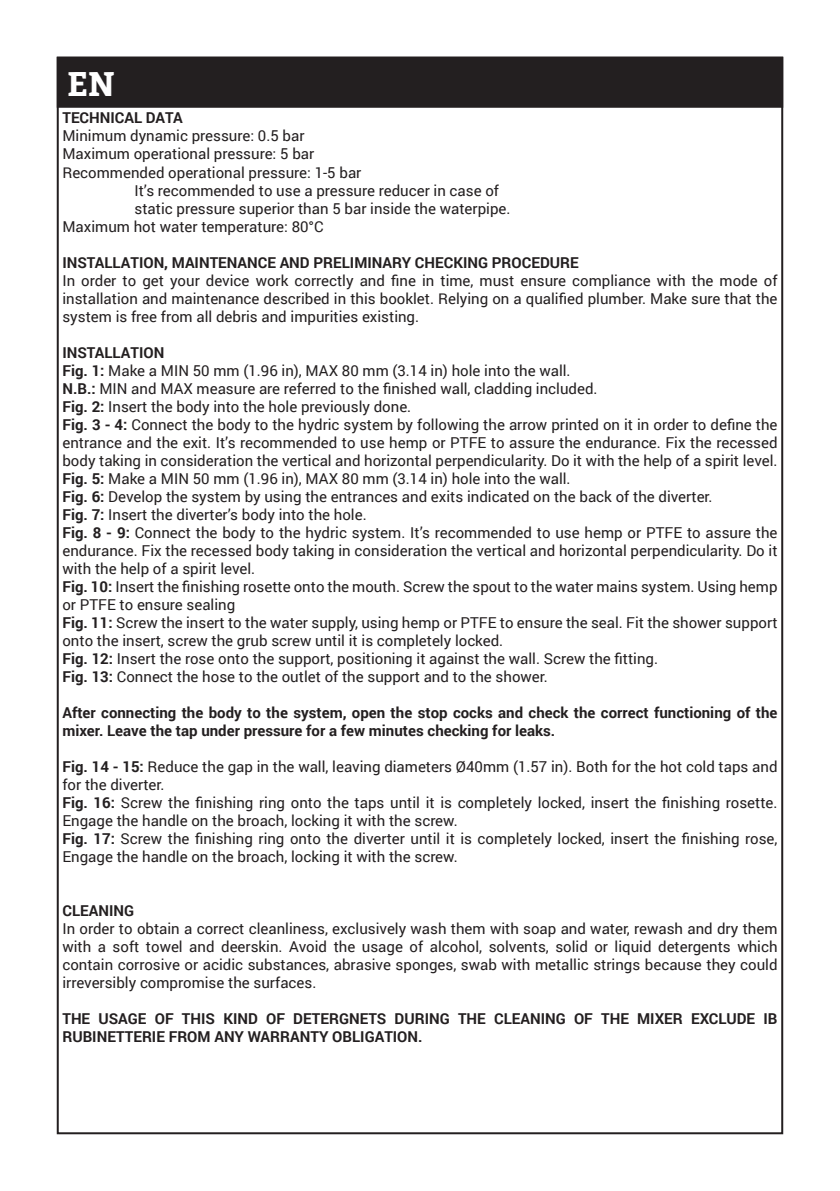
<style>
.page{position:relative;width:840px;height:1191px;background:#fff}
.page>*{position:absolute;margin:0;border:0;box-sizing:border-box;transform-origin:0 0}
.t1{font:700 34px "Bitter";color:#fff}
.t2{font:15px/18px "Roboto";color:#231f20}
.t3{font:700 15px/18px "Roboto";color:#231f20}
.s1{font-weight:700}
</style>
<div class="page">
<div style="left:58px;top:58px;width:723px;height:49px;background:#231f20"></div>
<div style="left:57px;top:57px;width:725px;height:51px;border:2px solid #231f20"></div>
<p class="t1" style="left:67px;top:63px;width:50px">EN</p>
<p class="t3" style="left:62px;top:109px;width:122px">TECHNICAL DATA</p>
<p class="t2" style="left:62px;top:127px;width:243px">Minimum dynamic pressure: 0.5 bar</p>
<p class="t2" style="left:62px;top:145px;width:253px">Maximum operational pressure: 5 bar</p>
<p class="t2" style="left:62px;top:163px;width:300px">Recommended operational pressure: 1-5 bar</p>
<p class="t2" style="left:134px;top:181px;width:366px">It’s recommended to use a pressure reducer in case of</p>
<p class="t2" style="left:134px;top:199px;width:377px">static pressure superior than 5 bar inside the waterpipe.</p>
<p class="t2" style="left:62px;top:217px;width:262px">Maximum hot water temperature: 80°C</p>
<p class="t3" style="left:62px;top:253px;width:517px">INSTALLATION, MAINTENANCE AND PRELIMINARY CHECKING PROCEDURE</p>
<p class="t2" style="left:62px;top:271px;width:716px;text-align:justify">In order to get your device work correctly and fine in time, must ensure compliance with the mode of installation and maintenance described in this booklet. Relying on a qualified plumber. Make sure that the system is free from all debris and impurities existing.</p>
<p class="t3" style="left:62px;top:343px;width:103px">INSTALLATION</p>
<p class="t2" style="left:62px;top:361px;width:509px"><span class="s1">Fig. 1:</span> Make a MIN 50 mm (1.96 in), MAX 80 mm (3.14 in) hole into the wall.</p>
<p class="t2" style="left:62px;top:379px;width:536px"><span class="s1">N.B.:</span> MIN and MAX measure are referred to the finished wall, cladding included.</p>
<p class="t2" style="left:62px;top:397px;width:350px"><span class="s1">Fig. 2:</span> Insert the body into the hole previously done.</p>
<p class="t2" style="left:62px;top:415px;width:716px;text-align:justify"><span class="s1">Fig. 3 - 4:</span> Connect the body to the hydric system by following the arrow printed on it in order to define the entrance and the exit. It’s recommended to use hemp or PTFE to assure the endurance. Fix the recessed body taking in consideration the vertical and horizontal perpendicularity. Do it with the help of a spirit level.</p>
<p class="t2" style="left:62px;top:469px;width:509px"><span class="s1">Fig. 5:</span> Make a MIN 50 mm (1.96 in), MAX 80 mm (3.14 in) hole into the wall.</p>
<p class="t2" style="left:62px;top:487px;width:651px"><span class="s1">Fig. 6:</span> Develop the system by using the entrances and exits indicated on the back of the diverter.</p>
<p class="t2" style="left:62px;top:505px;width:305px"><span class="s1">Fig. 7:</span> Insert the diverter’s body into the hole.</p>
<p class="t2" style="left:62px;top:523px;width:716px;text-align:justify"><span class="s1">Fig. 8 - 9:</span> Connect the body to the hydric system. It’s recommended to use hemp or PTFE to assure the endurance. Fix the recessed body taking in consideration the vertical and horizontal perpendicularity. Do it with the help of a spirit level.</p>
<p class="t2" style="left:62px;top:577px;width:716px"><span class="s1">Fig. 10:</span> Insert the finishing rosette onto the mouth. Screw the spout to the water mains system. Using hemp or PTFE to ensure sealing</p>
<p class="t2" style="left:62px;top:613px;width:716px"><span class="s1">Fig. 11:</span> Screw the insert to the water supply, using hemp or PTFE to ensure the seal. Fit the shower support onto the insert, screw the grub screw until it is completely locked.</p>
<p class="t2" style="left:62px;top:649px;width:597px"><span class="s1">Fig. 12:</span> Insert the rose onto the support, positioning it against the wall. Screw the fitting.</p>
<p class="t2" style="left:62px;top:667px;width:486px"><span class="s1">Fig. 13:</span> Connect the hose to the outlet of the support and to the shower.</p>
<p class="t3" style="left:62px;top:703px;width:716px">After connecting the body to the system, open the stop cocks and check the correct functioning of the mixer. Leave the tap under pressure for a few minutes checking for leaks.</p>
<p class="t2" style="left:62px;top:757px;width:716px"><span class="s1">Fig. 14 - 15:</span> Reduce the gap in the wall, leaving diameters Ø40mm (1.57 in). Both for the hot cold taps and for the diverter.</p>
<p class="t2" style="left:62px;top:793px;width:716px"><span class="s1">Fig. 16:</span> Screw the finishing ring onto the taps until it is completely locked, insert the finishing rosette.<br>Engage the handle on the broach, locking it with the screw.</p>
<p class="t2" style="left:62px;top:829px;width:716px"><span class="s1">Fig. 17:</span> Screw the finishing ring onto the diverter until it is completely locked, insert the finishing rose,<br>Engage the handle on the broach, locking it with the screw.</p>
<p class="t3" style="left:62px;top:901px;width:73px">CLEANING</p>
<p class="t2" style="left:62px;top:919px;width:716px;text-align:justify">In order to obtain a correct cleanliness, exclusively wash them with soap and water, rewash and dry them with a soft towel and deerskin. Avoid the usage of alcohol, solvents, solid or liquid detergents which contain corrosive or acidic substances, abrasive sponges, swab with metallic strings because they could irreversibly compromise the surfaces.</p>
<p class="t3" style="left:62px;top:1009px;width:716px">THE USAGE OF THIS KIND OF DETERGNETS DURING THE CLEANING OF THE MIXER EXCLUDE IB<br>RUBINETTERIE FROM ANY WARRANTY OBLIGATION.</p>
</div>
